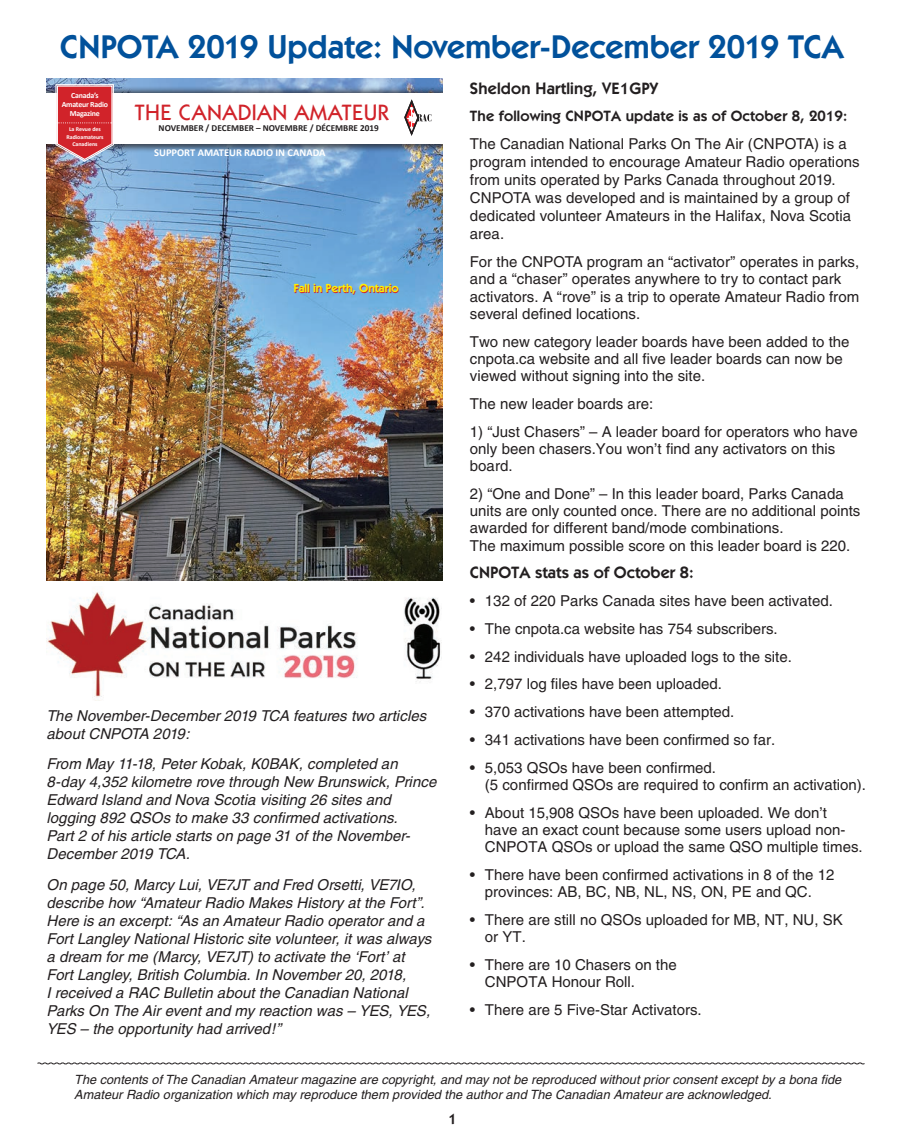
<style>
.page{position:relative;width:905px;height:1148px;background:#fff}
.page>*{position:absolute;margin:0;border:0;box-sizing:border-box;transform-origin:0 0}
.Body_text{font:600 33px "ITC Kabel Std";color:#01519b}
.t1{font:500 22.35px "ITC Kabel Std";letter-spacing:.02em;color:#d1232a}
.Body_text-2{font:600 16.5px "ITC Kabel Std";letter-spacing:.01em;color:#231f20}
.Body_text-3{font:15px/17.2px "Helvetica";color:#231f20}
.Body_text-4{font:italic 15px/18px "Helvetica";color:#231f20}
.Body_text-5{font:600 15px "ITC Kabel Std";letter-spacing:.01em;color:#231f20}
.Body_text-6{font:italic 12.75px/15.3px "Helvetica";color:#231f20}
.t2{font:600 11.85px "ITC Kabel Std";color:#fff101}
.t3{font:700 10.5px "Calibri";color:#fff}
.t4{font:700 9.15px "Calibri";color:#231f20}
.t5{font:700 7.95px/9.1px "Calibri";letter-spacing:-.03em;color:#fff;text-align:center}
.t6{font:700 5.85px/7.1px "Calibri";color:#fff;text-align:center}
.t7{font:500 4.65px "ITC Kabel Std";letter-spacing:.01em;color:#fff}
</style>
<div class="page">
<img style="left:46px;top:78px;width:396px;height:502px">
<div style="left:46px;top:85px;width:396px;height:67px;background:#231f20;opacity:.75"></div>
<div style="left:46px;top:94px;width:396px;height:50px;background:#fff"></div>
<svg style="left:56px;top:84px;width:58px;height:78px;background:#ce4a52"></svg>
<svg style="left:404px;top:99px;width:27px;height:37px"></svg>
<img style="left:46px;top:592px;width:395px;height:106px">
<svg style="left:37px;top:1062px;width:828px;height:2px"></svg>
<p class="Body_text" style="left:60px;top:27px;width:785px">CNPOTA 2019 Update: November-December 2019 TCA</p>
<p class="t1" style="left:135px;top:99px;width:256px">THE CANADIAN AMATEUR</p>
<p class="t4" style="left:159px;top:122px;width:222px">NOVEMBER / DECEMBER – NOVEMBRE / DÉCEMBRE 2019</p>
<p class="Body_text-2" style="left:470px;top:79px;width:190px">Sheldon Hartling, VE1GPY</p>
<p class="Body_text-5" style="left:470px;top:107px;width:379px">The following CNPOTA update is as of October 8, 2019:</p>
<p class="Body_text-3" style="left:470px;top:135px;width:391px;line-height:18px">The Canadian National Parks On The Air (CNPOTA) is a program intended to encourage Amateur Radio operations from units operated by Parks Canada throughout 2019.<br>CNPOTA was developed and is maintained by a group of dedicated volunteer Amateurs in the Halifax, Nova Scotia area.</p>
<p class="Body_text-3" style="left:470px;top:253px;width:391px">For the CNPOTA program an “activator” operates in parks, and a “chaser” operates anywhere to try to contact park activators. A “rove” is a trip to operate Amateur Radio from several defined locations.</p>
<p class="Body_text-3" style="left:470px;top:333px;width:381px">Two new category leader boards have been added to the cnpota.ca website and all five leader boards can now be viewed without signing into the site.</p>
<p class="Body_text-3" style="left:470px;top:395px;width:185px">The new leader boards are:</p>
<p class="Body_text-3" style="left:470px;top:423px;width:389px">1) “Just Chasers” – A leader board for operators who have only been chasers.You won’t find any activators on this board.</p>
<p class="Body_text-3" style="left:470px;top:485px;width:392px">2) “One and Done” – In this leader board, Parks Canada units are only counted once. There are no additional points awarded for different band/mode combinations.<br>The maximum possible score on this leader board is 220.</p>
<p class="Body_text-2" style="left:470px;top:563px;width:225px">CNPOTA stats as of October 8:</p>
<p class="Body_text-3" style="left:470px;top:592px;width:364px">• 132 of 220 Parks Canada sites have been activated.</p>
<p class="Body_text-3" style="left:470px;top:620px;width:309px">• The cnpota.ca website has 754 subscribers.</p>
<p class="Body_text-3" style="left:470px;top:648px;width:323px">• 242 individuals have uploaded logs to the site.</p>
<p class="Body_text-3" style="left:470px;top:675px;width:253px">• 2,797 log files have been uploaded.</p>
<p class="Body_text-3" style="left:470px;top:703px;width:266px">• 370 activations have been attempted.</p>
<p class="Body_text-3" style="left:470px;top:731px;width:307px">• 341 activations have been confirmed so far.</p>
<p class="Body_text-3" style="left:485px;top:759px;width:382px;text-indent:-15px">• 5,053 QSOs have been confirmed.<br>(5 confirmed QSOs are required to confirm an activation).</p>
<p class="Body_text-3" style="left:485px;top:804px;width:379px;text-indent:-15px">• About 15,908 QSOs have been uploaded. We don’t have an exact count because some users upload non-<br>CNPOTA QSOs or upload the same QSO multiple times.</p>
<p class="Body_text-3" style="left:470px;top:866px;width:366px;text-align:center">• There have been confirmed activations in 8 of the 12 provinces: AB, BC, NB, NL, NS, ON, PE and QC.</p>
<p class="Body_text-3" style="left:485px;top:911px;width:359px;text-indent:-15px">• There are still no QSOs uploaded for MB, NT, NU, SK or YT.</p>
<p class="Body_text-3" style="left:485px;top:956px;width:193px;text-indent:-15px">• There are 10 Chasers on the<br>CNPOTA Honour Roll.</p>
<p class="Body_text-3" style="left:470px;top:1001px;width:233px">• There are 5 Five-Star Activators.</p>
<p class="t5" style="left:62px;top:90px;width:48px">Canada’s<br>Amateur Radio<br>Magazine</p>
<p class="t6" style="left:66px;top:126px;width:39px">La Revue des<br>Radioamateurs<br>Canadiens</p>
<p class="t3" style="left:154px;top:145px;width:173px">SUPPORT AMATEUR RADIO IN CANADA</p>
<p class="t2" style="left:293px;top:281px;width:107px">Fall in Perth, Ontario</p>
<p class="t7" style="left:65px;top:563px;width:129px;rotate:-90deg">Publications Mail Agreement # 40028682 Registration # 09866</p>
<p class="Body_text-4" style="left:46px;top:707px;width:381px">The November-December 2019 TCA features two articles about CNPOTA 2019:</p>
<p class="Body_text-4" style="left:46px;top:755px;width:391px">From May 11-18, Peter Kobak, K0BAK, completed an 8-day 4,352 kilometre rove through New Brunswick, Prince Edward Island and Nova Scotia visiting 26 sites and logging 892 QSOs to make 33 confirmed activations.<br>Part 2 of his article starts on page 31 of the November-December 2019 TCA.</p>
<p class="Body_text-4" style="left:46px;top:875px;width:386px">On page 50, Marcy Lui, VE7JT and Fred Orsetti, VE7IO, describe how “Amateur Radio Makes History at the Fort”.<br>Here is an excerpt: “As an Amateur Radio operator and a Fort Langley National Historic site volunteer, it was always a dream for me (Marcy, VE7JT) to activate the ‘Fort’ at Fort Langley, British Columbia. In November 20, 2018,<br>I received a RAC Bulletin about the Canadian National Parks On The Air event and my reaction was – YES, YES, YES – the opportunity had arrived!”</p>
<p class="Body_text-6" style="left:74px;top:1071px;width:768px">The contents of The Canadian Amateur magazine are copyright, and may not be reproduced without prior consent except by a bona fide<br>Amateur Radio organization which may reproduce them provided the author and The Canadian Amateur are acknowledged.</p>
<p class="Body_text-5" style="left:448px;top:1110px;width:10px">1</p>
</div>
